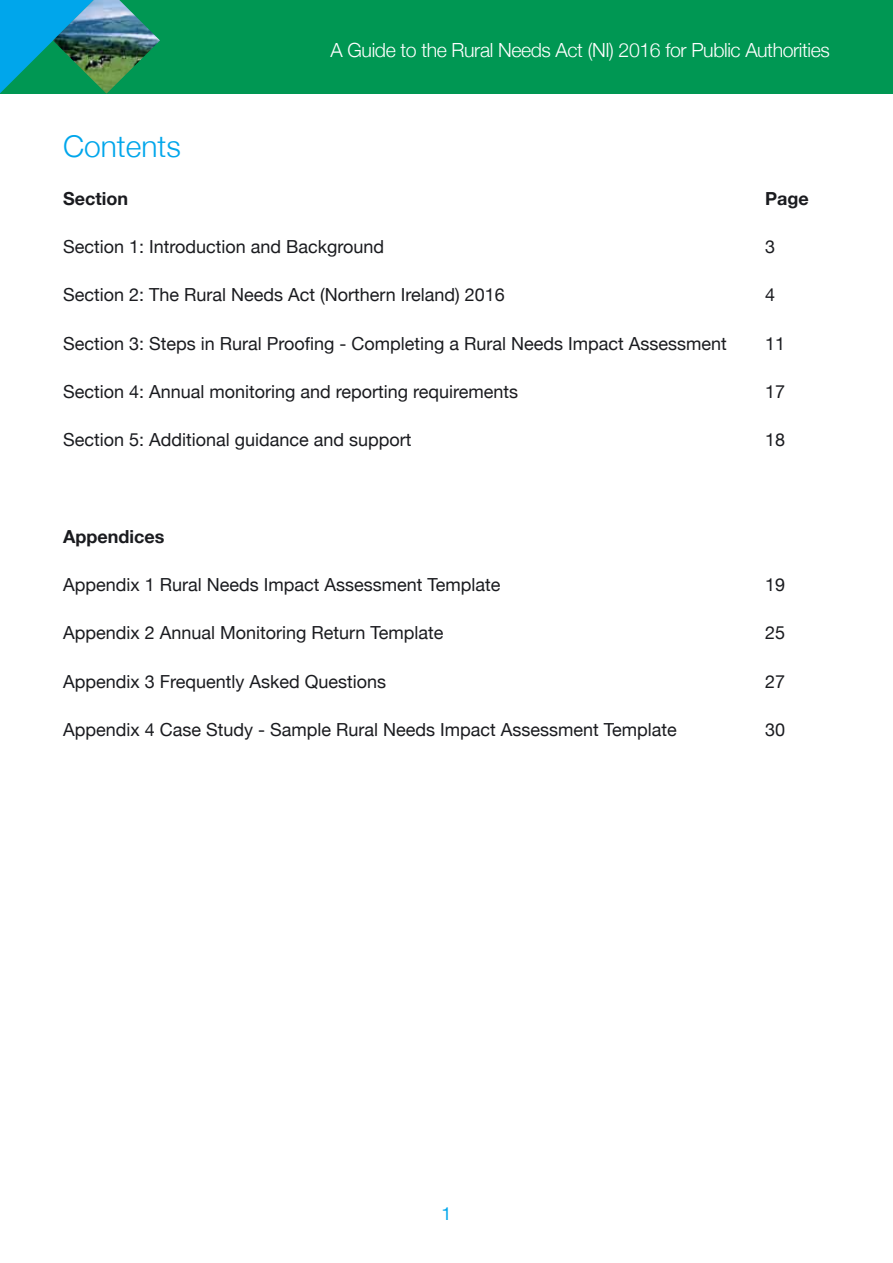
<style>
.page{position:relative;width:893px;height:1263px;background:#fff}
.page>*{position:absolute;margin:0;border:0;box-sizing:border-box;transform-origin:0 0}
.t1{font:300 30px "Helvetica Neue";color:#00a6eb}
.t2{font:300 19.5px "Helvetica Neue";letter-spacing:-.02em;color:#fff}
.Body_text{font:18px "Helvetica Neue";color:#1a1b1f}
.Body_text-2{font:700 18px "Helvetica Neue";color:#1a1b1f}
.t3{font:18px "Helvetica Neue";color:#00a6eb}
</style>
<div class="page">
<div style="left:0;top:0;width:893px;height:94px;background:#009753"></div>
<svg style="left:0;top:0;width:53px;height:93px"></svg>
<img style="left:53px;top:0;width:107px;height:94px">
<p class="t2" style="left:331px;top:39px;width:501px">A Guide to the Rural Needs Act (NI) 2016 for Public Authorities</p>
<p class="t1" style="left:63px;top:128px;width:119px">Contents</p>
<p class="Body_text-2" style="left:63px;top:187px;width:66px">Section</p>
<p class="Body_text-2" style="left:765px;top:187px;width:45px">Page</p>
<p class="Body_text" style="left:63px;top:236px;width:323px">Section 1: Introduction and Background</p>
<p class="Body_text" style="left:765px;top:236px;width:12px">3</p>
<p class="Body_text" style="left:63px;top:284px;width:443px">Section 2: The Rural Needs Act (Northern Ireland) 2016</p>
<p class="Body_text" style="left:765px;top:284px;width:12px">4</p>
<p class="Body_text" style="left:63px;top:332px;width:665px">Section 3: Steps in Rural Proofing - Completing a Rural Needs Impact Assessment</p>
<p class="Body_text" style="left:765px;top:332px;width:22px">11</p>
<p class="Body_text" style="left:63px;top:381px;width:457px">Section 4: Annual monitoring and reporting requirements</p>
<p class="Body_text" style="left:765px;top:381px;width:22px">17</p>
<p class="Body_text" style="left:63px;top:429px;width:350px">Section 5: Additional guidance and support</p>
<p class="Body_text" style="left:765px;top:429px;width:22px">18</p>
<p class="Body_text-2" style="left:63px;top:525px;width:103px">Appendices</p>
<p class="Body_text" style="left:63px;top:574px;width:439px">Appendix 1 Rural Needs Impact Assessment Template</p>
<p class="Body_text" style="left:765px;top:574px;width:22px">19</p>
<p class="Body_text" style="left:63px;top:622px;width:382px">Appendix 2 Annual Monitoring Return Template</p>
<p class="Body_text" style="left:765px;top:622px;width:22px">25</p>
<p class="Body_text" style="left:63px;top:670px;width:325px">Appendix 3 Frequently Asked Questions</p>
<p class="Body_text" style="left:765px;top:670px;width:22px">27</p>
<p class="Body_text" style="left:63px;top:719px;width:615px">Appendix 4 Case Study - Sample Rural Needs Impact Assessment Template</p>
<p class="Body_text" style="left:765px;top:719px;width:22px">30</p>
<p class="t3" style="left:441px;top:1202px;width:12px">1</p>
</div>
